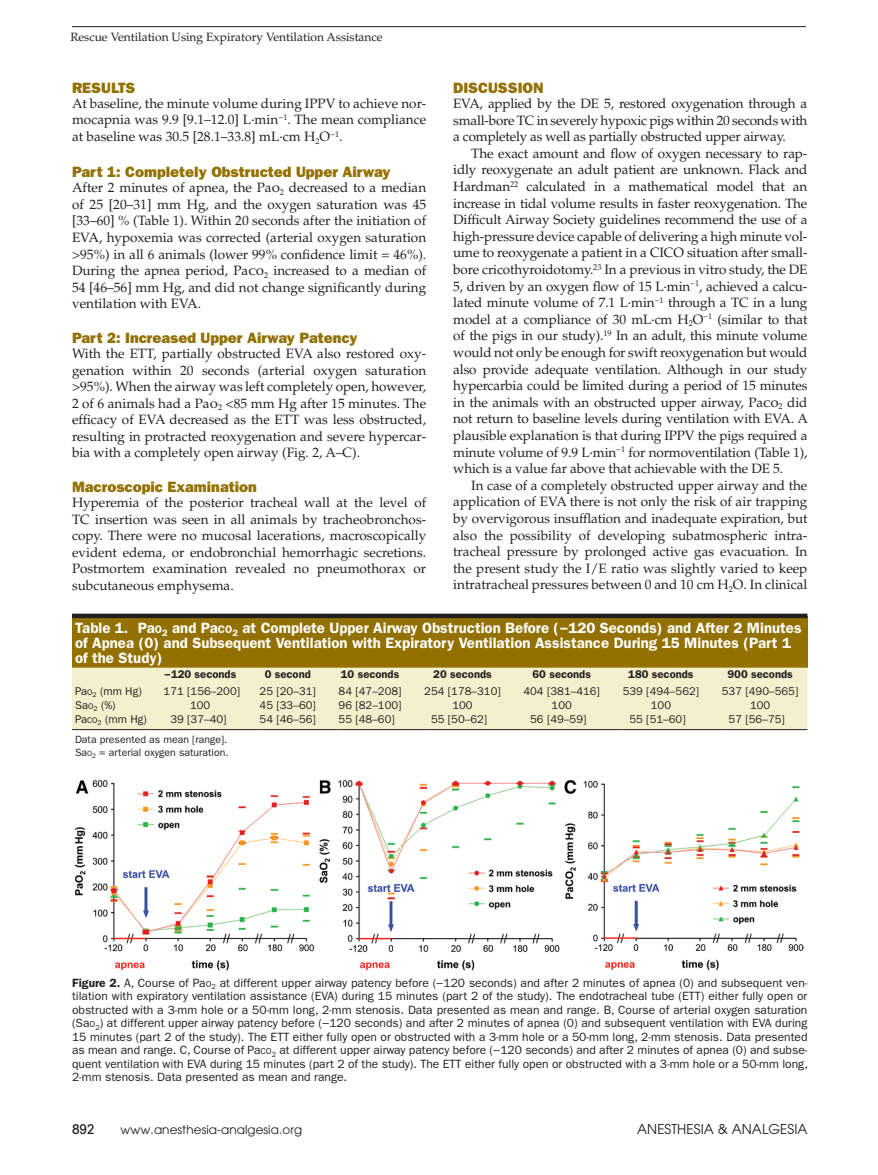
<style>
.page{position:relative;width:878px;height:1175px;background:#fff}
.page>*{position:absolute;margin:0;border:0;box-sizing:border-box;transform-origin:0 0}
.t1{font:600 15px/15px "ITC Franklin Gothic Std";color:#fff}
.t2{font:15px "ITC Franklin Gothic Std Hvy";color:#927100}
.t3{font:13.5px/16.6px "Palatino LT Std";color:#231f20;text-align:justify}
.t4{font:13.5px "Avant Garde";letter-spacing:.005em;color:#231f20}
.t5{font:500 condensed 13.5px "Avant Garde";color:#231f20}
.t6{font:12px/13.5px "ITC Franklin Gothic Std";color:#231f20;text-align:justify}
.t7{font:12px "Palatino LT Std";color:#231f20}
.t8{font:12px "Avant Garde";letter-spacing:.005em;color:#231f20}
.t9{font:11.25px "ITC Franklin Gothic Std";color:#231f20}
.t10{font:600 11.25px "ITC Franklin Gothic Std";color:#231f20}
.t11{font:10.5px/13.5px "ITC Franklin Gothic Std";color:#231f20}
.s1{font-family:"Gandhari Unicode"}
.s2{font-size:10.95px}
.s3{font-size:8.25px}
.s4{font-size:7.65px}
.s5{font-weight:600}
.s6{font-size:8.7px}
</style>
<div class="page">
<hr style="left:72px;top:26px;width:734px;height:1px;background:#231f20">
<div style="left:72px;top:616px;width:735px;height:51px;background:#927100"></div>
<div style="left:72px;top:667px;width:735px;height:62px;background:#f4f0cd"></div>
<hr style="left:72px;top:729px;width:92px;height:1px;background:#231f20">
<hr style="left:164px;top:729px;width:96px;height:1px;background:#231f20">
<hr style="left:260px;top:729px;width:78px;height:1px;background:#231f20">
<hr style="left:338px;top:729px;width:86px;height:1px;background:#231f20">
<hr style="left:424px;top:729px;width:99px;height:1px;background:#231f20">
<hr style="left:523px;top:729px;width:99px;height:1px;background:#231f20">
<hr style="left:622px;top:729px;width:99px;height:1px;background:#231f20">
<hr style="left:721px;top:729px;width:86px;height:1px;background:#231f20">
<div style="left:72px;top:613px;width:735px;height:5px;background:#231f20"></div>
<img style="left:75px;top:780px;width:728px;height:191px">
<p class="t7" style="left:70px;top:29px;width:314px">Rescue Ventilation Using Expiratory Ventilation Assistance</p>
<p class="t2" style="left:72px;top:79px;width:65px">RESULTS</p>
<p class="t3" style="left:72px;top:95px;width:356px">At baseline, the minute volume during IPPV to achieve nor&shy;mocapnia was 9.9 [9.1–12.0] L<span class="s1">·</span>min<sup>−1</sup>. The mean compliance at baseline was 30.5 [28.1–33.8] mL<span class="s1">·</span>cm H<sub>2</sub>O<sup>−1</sup>.</p>
<p class="t2" style="left:72px;top:163px;width:320px">Part 1: Completely Obstructed Upper Airway</p>
<p class="t3" style="left:72px;top:180px;width:356px">After 2 minutes of apnea, the Pao<sub>2</sub> decreased to a median of 25 [20–31] mm Hg, and the oxygen saturation was 45 [33–60] % (Table 1). Within 20 seconds after the initiation of EVA, hypoxemia was corrected (arterial oxygen saturation &gt;95%) in all 6 animals (lower 99% confidence limit = 46%).<br>During the apnea period, Paco<sub>2</sub> increased to a median of 54 [46–56] mm Hg, and did not change significantly during ventilation with EVA.</p>
<p class="t2" style="left:72px;top:329px;width:287px">Part 2: Increased Upper Airway Patency</p>
<p class="t3" style="left:72px;top:345px;width:356px">With the ETT, partially obstructed EVA also restored oxy&shy;genation within 20 seconds (arterial oxygen saturation &gt;95%). When the airway was left completely open, however, 2 of 6 animals had a Pao<sub>2</sub> &lt;85 mm Hg after 15 minutes. The efficacy of EVA decreased as the ETT was less obstructed, resulting in protracted reoxygenation and severe hypercar&shy;bia with a completely open airway (Fig. 2, A–C).</p>
<p class="t2" style="left:72px;top:478px;width:186px">Macroscopic Examination</p>
<p class="t3" style="left:72px;top:494px;width:356px">Hyperemia of the posterior tracheal wall at the level of TC insertion was seen in all animals by tracheobronchos&shy;copy. There were no mucosal lacerations, macroscopically evident edema, or endobronchial hemorrhagic secretions.<br>Postmortem examination revealed no pneumothorax or subcutaneous emphysema.</p>
<p class="t2" style="left:453px;top:79px;width:92px">DISCUSSION</p>
<p class="t3" style="left:453px;top:95px;width:356px">EVA, applied by the DE 5, restored oxygenation through a small-bore TC in severely hypoxic pigs within 20 seconds with a completely as well as partially obstructed upper airway.</p>
<p class="t3" style="left:453px;top:145px;width:356px;text-indent:18px">The exact amount and flow of oxygen necessary to rap&shy;idly reoxygenate an adult patient are unknown. Flack and Hardman<sup>22</sup> calculated in a mathematical model that an increase in tidal volume results in faster reoxygenation. The Difficult Airway Society guidelines recommend the use of a high-pressure device capable of delivering a high minute vol&shy;ume to reoxygenate a patient in a CICO situation after small&shy;bore cricothyroidotomy.<sup>23</sup> In a previous in vitro study, the DE 5, driven by an oxygen flow of 15 L<span class="s1">·</span>min<sup>−1</sup>, achieved a calcu&shy;lated minute volume of 7.1 L<span class="s1">·</span>min<sup>−1</sup> through a TC in a lung model at a compliance of 30 mL<span class="s1">·</span>cm H<sub>2</sub>O<sup>−1</sup> (similar to that of the pigs in our study).<sup>19</sup> In an adult, this minute volume would not only be enough for swift reoxygenation but would also provide adequate ventilation. Although in our study hypercarbia could be limited during a period of 15 minutes in the animals with an obstructed upper airway, Paco<sub>2</sub> did not return to baseline levels during ventilation with EVA. A plausible explanation is that during IPPV the pigs required a minute volume of 9.9 L<span class="s1">·</span>min<sup>−1</sup> for normoventilation (Table 1), which is a value far above that achievable with the DE 5.</p>
<p class="t3" style="left:453px;top:477px;width:356px;text-indent:18px">In case of a completely obstructed upper airway and the application of EVA there is not only the risk of air trapping by overvigorous insufflation and inadequate expiration, but also the possibility of developing subatmospheric intra&shy;tracheal pressure by prolonged active gas evacuation. In the present study the I/E ratio was slightly varied to keep intratracheal pressures between 0 and 10 cm H<sub>2</sub>O. In clinical</p>
<p class="t1" style="left:75px;top:620px;width:728px">Table 1. Pa<span class="s2">O</span><sub>2</sub> and Pa<span class="s2">CO</span><sub>2</sub> at Complete Upper Airway Obstruction Before (−120 Seconds) and After 2 Minutes of Apnea (0) and Subsequent Ventilation with Expiratory Ventilation Assistance During 15 Minutes (Part 1 of the Study)</p>
<p class="t10" style="left:164px;top:667px;width:73px">−120 seconds</p>
<p class="t10" style="left:265px;top:667px;width:48px">0 second</p>
<p class="t10" style="left:341px;top:667px;width:60px">10 seconds</p>
<p class="t10" style="left:433px;top:667px;width:60px">20 seconds</p>
<p class="t10" style="left:532px;top:667px;width:60px">60 seconds</p>
<p class="t10" style="left:628px;top:667px;width:67px">180 seconds</p>
<p class="t10" style="left:727px;top:667px;width:67px">900 seconds</p>
<p class="t9" style="left:75px;top:684px;width:68px">Pa<span class="s3">O</span><sub>2</sub> (mm Hg)</p>
<p class="t9" style="left:164px;top:684px;width:78px">171 [156–200]</p>
<p class="t9" style="left:259px;top:684px;width:58px">25 [20–31]</p>
<p class="t9" style="left:338px;top:684px;width:64px">84 [47–208]</p>
<p class="t9" style="left:424px;top:684px;width:78px">254 [178–310]</p>
<p class="t9" style="left:523px;top:684px;width:78px">404 [381–416]</p>
<p class="t9" style="left:622px;top:684px;width:78px">539 [494–562]</p>
<p class="t9" style="left:721px;top:684px;width:78px">537 [490–565]</p>
<p class="t9" style="left:75px;top:698px;width:42px">Sa<span class="s3">O</span><sub>2</sub> (%)</p>
<p class="t9" style="left:190px;top:698px;width:22px">100</p>
<p class="t9" style="left:259px;top:698px;width:58px">45 [33–60]</p>
<p class="t9" style="left:338px;top:698px;width:64px">96 [82–100]</p>
<p class="t9" style="left:452px;top:698px;width:22px">100</p>
<p class="t9" style="left:551px;top:698px;width:22px">100</p>
<p class="t9" style="left:650px;top:698px;width:22px">100</p>
<p class="t9" style="left:750px;top:698px;width:22px">100</p>
<p class="t9" style="left:75px;top:713px;width:73px">Pa<span class="s3">CO</span><sub>2</sub> (mm Hg)</p>
<p class="t9" style="left:170px;top:713px;width:58px">39 [37–40]</p>
<p class="t9" style="left:259px;top:713px;width:58px">54 [46–56]</p>
<p class="t9" style="left:338px;top:713px;width:58px">55 [48–60]</p>
<p class="t9" style="left:431px;top:713px;width:58px">55 [50–62]</p>
<p class="t9" style="left:530px;top:713px;width:58px">56 [49–59]</p>
<p class="t9" style="left:629px;top:713px;width:58px">55 [51–60]</p>
<p class="t9" style="left:728px;top:713px;width:58px">57 [56–75]</p>
<p class="t11" style="left:75px;top:732px;width:155px">Data presented as mean [range].<br>Sa<span class="s4">O</span><sub>2</sub> = arterial oxygen saturation.</p>
<p class="t6" style="left:72px;top:976px;width:737px"><span class="s5">Figure 2.</span> A, Course of Pa<span class="s6">O</span><sub>2</sub> at different upper airway patency before (−120 seconds) and after 2 minutes of apnea (0) and subsequent ven&shy;tilation with expiratory ventilation assistance (EVA) during 15 minutes (part 2 of the study). The endotracheal tube (ETT) either fully open or obstructed with a 3-mm hole or a 50-mm long, 2-mm stenosis. Data presented as mean and range. B, Course of arterial oxygen saturation (Sa<span class="s6">O</span><sub>2</sub>) at different upper airway patency before (−120 seconds) and after 2 minutes of apnea (0) and subsequent ventilation with EVA during 15 minutes (part 2 of the study). The ETT either fully open or obstructed with a 3-mm hole or a 50-mm long, 2-mm stenosis. Data presented as mean and range. C, Course of Pa<span class="s6">CO</span><sub>2</sub> at different upper airway patency before (−120 seconds) and after 2 minutes of apnea (0) and subse&shy;quent ventilation with EVA during 15 minutes (part 2 of the study). The ETT either fully open or obstructed with a 3-mm hole or a 50-mm long, 2-mm stenosis. Data presented as mean and range.</p>
<p class="t5" style="left:72px;top:1121px;width:24px">892</p>
<p class="t8" style="left:120px;top:1123px;width:183px">www.anesthesia-analgesia.org</p>
<p class="t4" style="left:637px;top:1121px;width:9px">anesthes</p>
<p class="t4" style="left:700px;top:1121px;width:43px">ia &amp; ana</p>
<p class="t4" style="left:762px;top:1121px;width:46px">lgesia</p>
</div>
